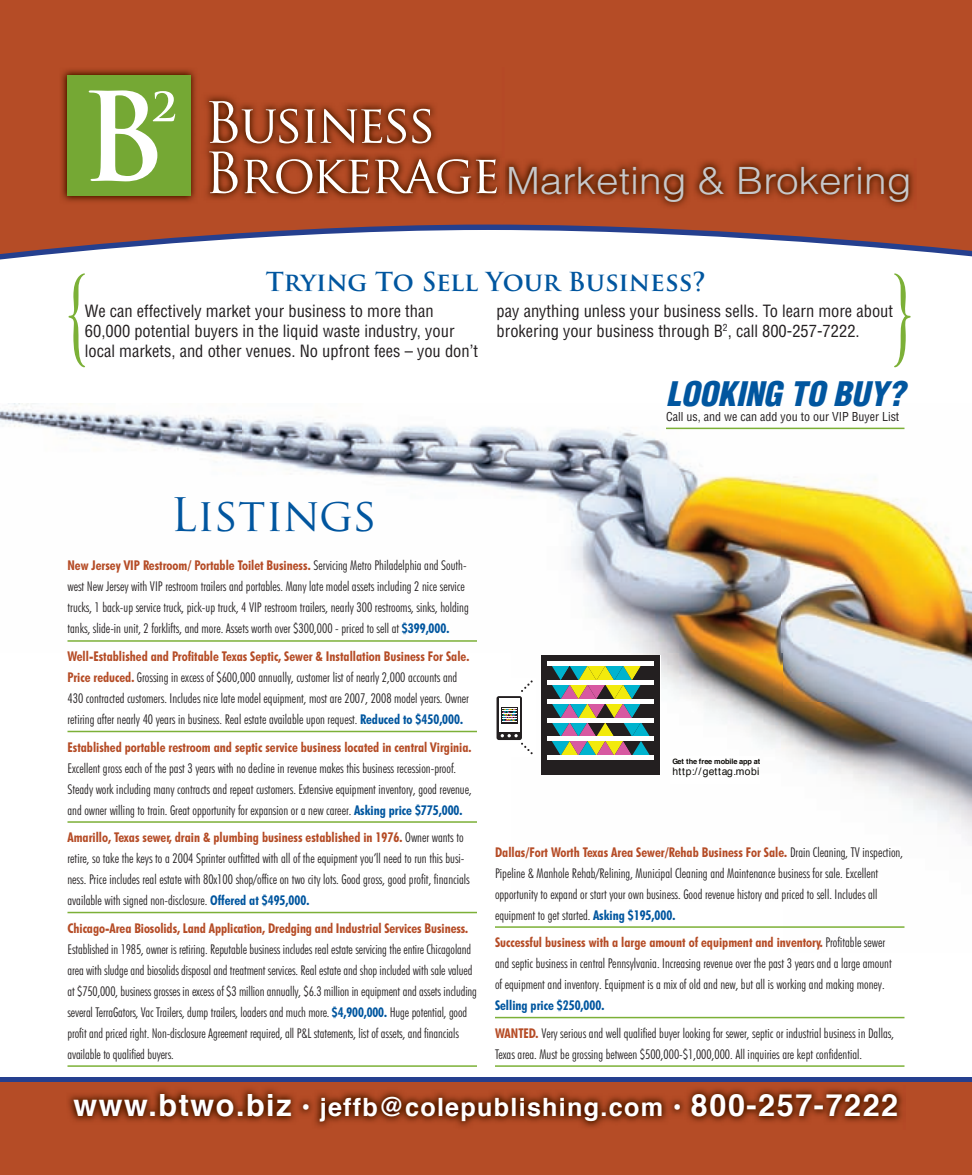
<style>
.page{position:relative;width:972px;height:1175px;background:#fff}
.page>*{position:absolute;margin:0;border:0;box-sizing:border-box;transform-origin:0 0}
.t1{font:108px "Trajan Pro";color:#7cb037;scale:.63 1}
.t2{font:45px "Trajan Pro";color:#01569f}
.t3{font:300 37.65px "Helvetica";color:#c7c8ca;scale:1.08 1}
.t4{font:italic 900 condensed 33px "Helvetica";color:#01569f}
.t5{font:700 25.5px "Trajan Pro";color:#01569f}
.t6{font:700 25.2px "Helvetica";letter-spacing:.05em;color:#fff}
.t7{font:condensed 16.5px/19.8px "Helvetica";color:#231f20}
.t8{font:300 condensed 13.5px/21px "Futura BT";color:#231f20}
.t9{font:700 condensed 13.5px "Futura BT";color:#b54c26}
.t10{font:condensed 12px "Helvetica";color:#231f20}
.t11{font:10.35px "Helvetica";letter-spacing:.05em;color:#0d0c08}
.t12{font:700 7.35px "Helvetica";letter-spacing:-.015em;color:#0d0c08}
.s1{font-weight:700;color:#b54c26}
.s2{font-weight:700;color:#01569f}
.s3{font-size:30.6px}
</style>
<div class="page">
<img style="left:0;top:404px;width:972px;height:524px">
<div style="left:0;top:1077px;width:972px;height:97px;background:#253f8e"></div>
<svg style="left:0;top:0;width:972px;height:257px;fill:#b54c26"></svg>
<hr style="left:666px;top:427px;width:239px;height:2px;background:#7cb037">
<hr style="left:68px;top:640px;width:409px;height:1px;background:#7cb037">
<hr style="left:68px;top:730px;width:409px;height:2px;background:#7cb037">
<hr style="left:68px;top:821px;width:409px;height:1px;background:#7cb037">
<hr style="left:68px;top:911px;width:409px;height:2px;background:#7cb037">
<hr style="left:68px;top:1065px;width:409px;height:1px;background:#7cb037">
<hr style="left:495px;top:926px;width:409px;height:1px;background:#7cb037">
<hr style="left:495px;top:1016px;width:409px;height:2px;background:#7cb037">
<hr style="left:495px;top:1065px;width:409px;height:1px;background:#7cb037">
<div style="left:0;top:1082px;width:972px;height:92px;background:#b54c26"></div>
<img style="left:68px;top:1089px;width:835px;height:38px">
<img style="left:59px;top:67px;width:446px;height:137px">
<div style="left:68px;top:75px;width:123px;height:121px;background:#75a834"></div>
<svg style="left:209px;top:101px;width:89px;height:42px"></svg>
<svg style="left:305px;top:109px;width:101px;height:34px"></svg>
<svg style="left:412px;top:109px;width:19px;height:34px"></svg>
<svg style="left:209px;top:151px;width:29px;height:42px"></svg>
<svg style="left:244px;top:159px;width:125px;height:35px"></svg>
<svg style="left:375px;top:159px;width:122px;height:35px"></svg>
<svg style="left:89px;top:90px;width:86px;height:91px"></svg>
<img style="left:501px;top:158px;width:416px;height:51px">
<img style="left:501px;top:158px;width:4px;height:46px">
<svg style="left:542px;top:655px;width:119px;height:119px"></svg>
<hr style="left:548px;top:680px;width:106px;height:4px;background:#fff">
<hr style="left:548px;top:661px;width:106px;height:4px;background:#fff">
<svg style="left:492px;top:678px;width:43px;height:78px"></svg>
<hr style="left:535px;top:679px;width:1px;height:77px;background:#fff">
<div style="left:670px;top:756px;width:90px;height:27px;background:#fff"></div>
<h3 class="t3" style="left:506px;top:157px;width:377px">Marketing &amp; Brokering</h3>
<h3 class="t5" style="left:266px;top:266px;width:442px">Trying To Sell Your Business?</h3>
<h1 class="t1" style="left:65px;top:246px;width:40px">{</h1>
<h1 class="t1" style="left:890px;top:246px;width:40px">}</h1>
<p class="t7" style="left:85px;top:301px;width:395px">We can effectively market your business to more than<br>60,000 potential buyers in the liquid waste industry, your local markets, and other venues. No upfront fees – you don’t</p>
<p class="t7" style="left:497px;top:301px;width:398px">pay anything unless your business sells. To learn more about brokering your business through B<sup>2</sup>, call 800-257-7222.</p>
<h3 class="t4" style="left:666px;top:373px;width:240px">LOOKING TO BUY?</h3>
<p class="t10" style="left:666px;top:409px;width:235px">Call us, and we can add you to our VIP Buyer List</p>
<h2 class="t2" style="left:171px;top:485px;width:208px">Listings</h2>
<p class="t8" style="left:68px;top:555px;width:403px"><span class="s1">New Jersey VIP Restroom/ Portable Toilet Business.</span> Servicing Metro Philadelphia and South&shy;west New Jersey with VIP restroom trailers and portables. Many late model assets including 2 nice service trucks, 1 back-up service truck, pick-up truck, 4 VIP restroom trailers, nearly 300 restrooms, sinks, holding tanks, slide-in unit, 2 forklifts, and more. Assets worth over $300,000 - priced to sell at <span class="s2">$399,000.</span></p>
<p class="t8" style="left:68px;top:645px;width:403px"><span class="s1">Well-Established and Profitable Texas Septic, Sewer &amp; Installation Business For Sale.<br>Price reduced.</span> Grossing in excess of $600,000 annually, customer list of nearly 2,000 accounts and 430 contracted customers. Includes nice late model equipment, most are 2007, 2008 model years. Owner retiring after nearly 40 years in business. Real estate available upon request. <span class="s2">Reduced to $450,000.</span></p>
<p class="t9" style="left:68px;top:738px;width:406px">Established portable restroom and septic service business located in central Virginia.</p>
<p class="t8" style="left:68px;top:757px;width:406px">Excellent gross each of the past 3 years with no decline in revenue makes this business recession-proof.<br>Steady work including many contracts and repeat customers. Extensive equipment inventory, good revenue, and owner willing to train. Great opportunity for expansion or a new career. <span class="s2">Asking price $775,000.</span></p>
<p class="t8" style="left:68px;top:826px;width:404px"><span class="s1">Amarillo, Texas sewer, drain &amp; plumbing business established in 1976.</span> Owner wants to retire, so take the keys to a 2004 Sprinter outfitted with all of the equipment you’ll need to run this busi&shy;ness. Price includes real estate with 80x100 shop/office on two city lots. Good gross, good profit, financials available with signed non-disclosure. <span class="s2">Offered at $495,000.</span></p>
<p class="t9" style="left:68px;top:919px;width:402px">Chicago-Area Biosolids, Land Application, Dredging and Industrial Services Business.</p>
<p class="t8" style="left:68px;top:938px;width:411px">Established in 1985, owner is retiring. Reputable business includes real estate servicing the entire Chicagoland area with sludge and biosolids disposal and treatment services. Real estate and shop included with sale valued at $750,000, business grosses in excess of $3 million annually, $6.3 million in equipment and assets including several TerraGators, Vac Trailers, dump trailers, loaders and much more. <span class="s2">$4,900,000.</span> Huge potential, good profit and priced right. Non-disclosure Agreement required, all P&amp;L statements, list of assets, and financials available to qualified buyers.</p>
<p class="t12" style="left:672px;top:755px;width:89px">Get the free mobile app at</p>
<p class="t11" style="left:672px;top:763px;width:89px">http://gettag.mobi</p>
<p class="t8" style="left:495px;top:841px;width:410px"><span class="s1">Dallas/Fort Worth Texas Area Sewer/Rehab Business For Sale.</span> Drain Cleaning, TV inspection, Pipeline &amp; Manhole Rehab/Relining, Municipal Cleaning and Maintenance business for sale. Excellent opportunity to expand or start your own business. Good revenue history and priced to sell. Includes all equipment to get started. <span class="s2">Asking $195,000.</span></p>
<p class="t8" style="left:495px;top:931px;width:398px"><span class="s1">Successful business with a large amount of equipment and inventory.</span> Profitable sewer and septic business in central Pennsylvania. Increasing revenue over the past 3 years and a large amount of equipment and inventory. Equipment is a mix of old and new, but all is working and making money.</p>
<p class="t8" style="left:495px;top:991px;width:400px;line-height:27.5px"><span class="s2">Selling price $250,000.<br></span><span class="s1">WANTED.</span> Very serious and well qualified buyer looking for sewer, septic or industrial business in Dallas,</p>
<p class="t8" style="left:495px;top:1043px;width:369px">Texas area. Must be grossing between $500,000-$1,000,000. All inquiries are kept confidential.</p>
<h3 class="t6" style="left:74px;top:1086px;width:826px"><span class="s3">www.btwo.biz</span> • jeffb@colepublishing.com • <span class="s3">800-257-7222</span></h3>
</div>
